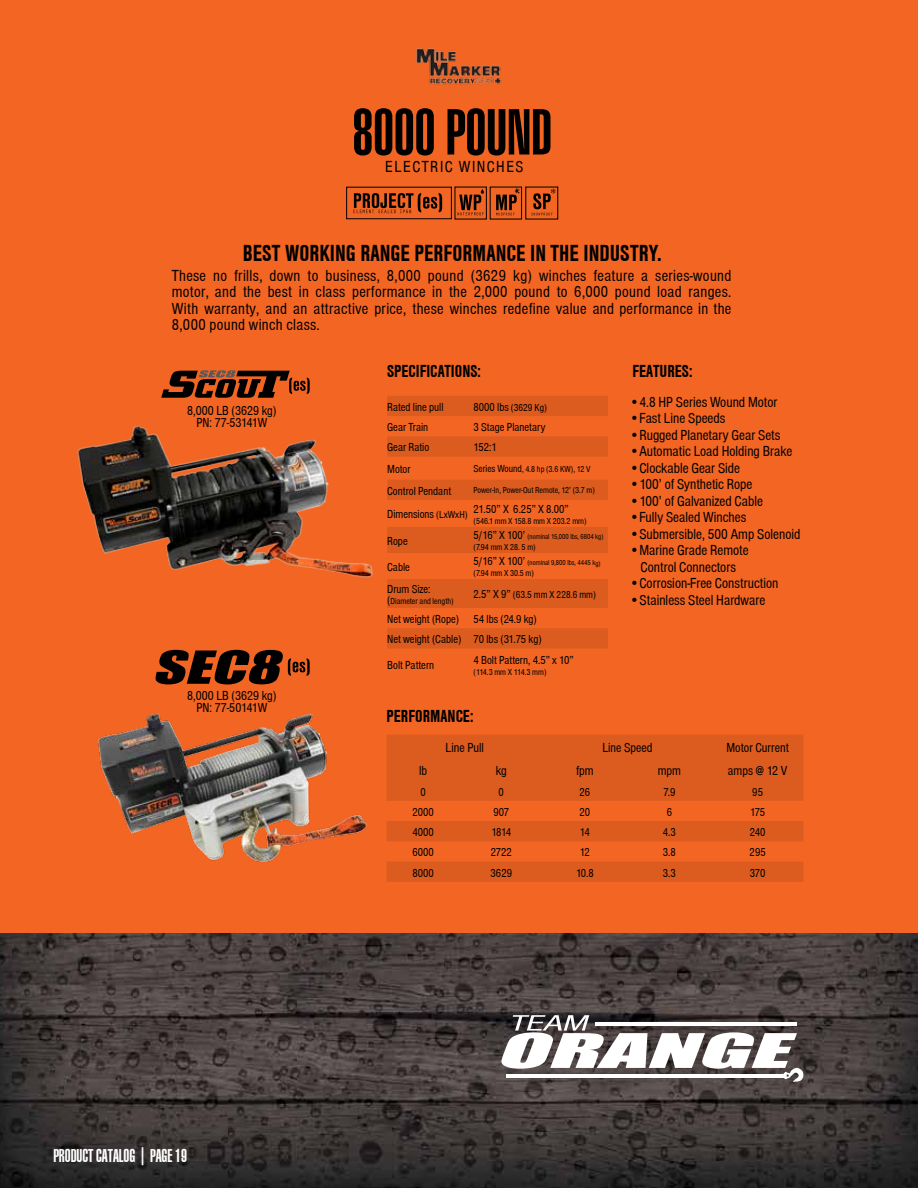
<style>
.page{position:relative;width:918px;height:1188px;background:#fff}
.page>*{position:absolute;margin:0;border:0;box-sizing:border-box;transform-origin:0 0}
.t1{font:900 extra-condensed 63px "Swiss 911 BT";color:#000}
.t2{font:700 condensed 24px "Nimbus San T";color:#000}
.t3{font:700 condensed 18px "Nimbus San T";color:#000}
.t4{font:900 extra-condensed 18px "Swiss 911 BT";color:#fff}
.t5{font:condensed 16.5px/16.5px "Nimbus San T";letter-spacing:.02em;color:#000;text-align:justify}
.t6{font:condensed 15px/16.5px "Nimbus San T";color:#000;text-align:center}
.t7{font:condensed 13.5px/12px "Nimbus San T";color:#000;text-align:center}
.t8{font:condensed 12px/20.2px "Nimbus San T";color:#000}
.t9{font:condensed 10.5px "Nimbus San T";color:#000}
.t10{font:condensed 9px "Nimbus San T";color:#000}
.t11{font:condensed 9px "Nimbus San T";letter-spacing:-.05em;color:#000}
.t12{font:condensed 7.5px "Nimbus San T";color:#000}
.s1{font-size:12px}
.s2{font-size:10.5px}
</style>
<div class="page">
<img style="left:0;top:0;width:918px;height:1188px">
<div style="left:0;top:0;width:917px;height:933px;background:#f26522"></div>
<img style="left:77px;top:425px;width:296px;height:153px">
<svg style="left:387px;top:396px;width:221px;height:252px;fill:#df5d1e"></svg>
<svg style="left:387px;top:735px;width:416px;height:147px;fill:#db5c1e"></svg>
<img style="left:98px;top:713px;width:269px;height:149px">
<div style="left:346px;top:187px;width:106px;height:32px;border:1px solid #000"></div>
<svg style="left:354px;top:193px;width:88px;height:20px"></svg>
<div style="left:490px;top:187px;width:32px;height:32px;border:1px solid #000"></div>
<svg style="left:496px;top:188px;width:24px;height:27px"></svg>
<svg style="left:531px;top:189px;width:24px;height:26px"></svg>
<svg style="left:457px;top:189px;width:27px;height:26px"></svg>
<svg style="left:501px;top:1015px;width:302px;height:67px"></svg>
<hr style="left:595px;top:1022px;width:202px;height:4px;background:#fff">
<hr style="left:507px;top:1074px;width:279px;height:3px;background:#fff">
<svg style="left:161px;top:370px;width:149px;height:28px"></svg>
<svg style="left:155px;top:650px;width:155px;height:34px"></svg>
<img style="left:416px;top:48px;width:86px;height:37px">
<h1 class="t1" style="left:353px;top:98px;width:201px">8000 POUND</h1>
<h3 class="t5" style="left:385px;top:159px;width:19px">Electric</h3>
<h3 class="t5" style="left:459px;top:159px;width:11px">winches</h3>
<h2 class="t2" style="left:243px;top:240px;width:420px">BEST WORKING RANGE PERFORMANCE IN THE INDUSTRY.</h2>
<p class="t5" style="left:172px;top:267px;width:561px">These no frills, down to business, 8,000 pound (3629 kg) winches feature a series-wound motor, and the best in class performance in the 2,000 pound to 6,000 pound load ranges.<br>With warranty, and an attractive price, these winches redefine value and performance in the 8,000 pound winch class.</p>
<h3 class="t3" style="left:387px;top:361px;width:43px">SPECIFICATIONS</h3>
<h3 class="t3" style="left:478px;top:361px;width:5px">:</h3>
<h3 class="t3" style="left:633px;top:361px;width:61px">FEATURES:</h3>
<p class="t6" style="left:629px;top:394px;width:150px">•4.8 HP Series Wound Motor</p>
<p class="t6" style="left:629px;top:410px;width:97px">•Fast Line Speeds</p>
<p class="t6" style="left:629px;top:427px;width:152px">•Rugged Planetary Gear Sets</p>
<p class="t6" style="left:629px;top:443px;width:164px">•Automatic Load Holding Brake</p>
<p class="t6" style="left:629px;top:460px;width:112px">•Clockable Gear Side</p>
<p class="t6" style="left:629px;top:476px;width:125px">•100’ of Synthetic Rope</p>
<p class="t6" style="left:629px;top:493px;width:135px">•100’ of Galvanized Cable</p>
<p class="t6" style="left:629px;top:509px;width:118px">•Fully Sealed Winches</p>
<p class="t6" style="left:629px;top:526px;width:173px">•Submersible, 500 Amp Solenoid</p>
<p class="t6" style="left:629px;top:542px;width:121px">•Marine Grade Remote<br>Control Connectors</p>
<p class="t6" style="left:629px;top:575px;width:151px">•Corrosion-Free Construction</p>
<p class="t6" style="left:629px;top:592px;width:137px">•Stainless Steel Hardware</p>
<p class="t8" style="left:387px;top:397px;width:58px">Rated line pull</p>
<p class="t9" style="left:474px;top:402px;width:75px"><span class="s1">8000 lbs</span> (3629 Kg)</p>
<p class="t8" style="left:387px;top:417px;width:43px">Gear Train</p>
<p class="t8" style="left:474px;top:417px;width:73px">3 Stage Planetary</p>
<p class="t8" style="left:387px;top:437px;width:44px">Gear Ratio</p>
<p class="t8" style="left:474px;top:437px;width:25px">152:1</p>
<p class="t8" style="left:387px;top:459px;width:25px">Motor</p>
<p class="t10" style="left:474px;top:465px;width:118px"><span class="s2">Series Wound</span>, 4.8 hp (3.6 KW), 12 V</p>
<p class="t8" style="left:387px;top:481px;width:66px">Control Pendant</p>
<p class="t10" style="left:474px;top:486px;width:123px">Power-In, Power-Out Remote, 12’ (3.7 m)</p>
<p class="t8" style="left:387px;top:499px;width:183px">Dimensions <sub>(LxWxH)</sub> 21.50” X 6.25” X 8.00”</p>
<p class="t10" style="left:474px;top:516px;width:115px">(546.1 mm X 158.8 mm X 203.2 mm)</p>
<p class="t8" style="left:387px;top:531px;width:22px">Rope</p>
<p class="t7" style="left:187px;top:404px;width:91px">8,000 LB (3629 kg)<br>PN: 77-53141W</p>
<p class="t12" style="left:474px;top:533px;width:131px"><span class="s1">5/16” X 100’</span> (nominal 15,000 lbs, 6804 kg)</p>
<p class="t10" style="left:474px;top:542px;width:64px">(7.94 mm X 28. 5 m)</p>
<p class="t8" style="left:387px;top:557px;width:24px">Cable</p>
<p class="t12" style="left:474px;top:559px;width:129px"><span class="s1">5/16” X 100’</span> (nominal 9,800 lbs, 4445 kg)</p>
<p class="t10" style="left:474px;top:568px;width:62px">(7.94 mm X 30.5 m)</p>
<p class="t8" style="left:387px;top:579px;width:45px">Drum Size:</p>
<p class="t10" style="left:387px;top:596px;width:68px"><span class="s1">(</span>Diameter and length)</p>
<p class="t9" style="left:474px;top:589px;width:124px"><span class="s1">2.5” X 9”</span> (63.5 mm X 228.6 mm)</p>
<p class="t8" style="left:387px;top:609px;width:156px">Net weight (Rope) 54 lbs (24.9 kg)<br>Net weight (Cable) 70 lbs (31.75 kg)</p>
<p class="t8" style="left:387px;top:655px;width:49px">Bolt Pattern</p>
<p class="t8" style="left:474px;top:650px;width:102px">4 Bolt Pattern, 4.5” x 10”</p>
<p class="t11" style="left:474px;top:667px;width:74px">(114.3 mm X 114.3 mm)</p>
<p class="t7" style="left:187px;top:689px;width:91px">8,000 LB (3629 kg)<br>PN: 77-50141W</p>
<h3 class="t4" style="left:53px;top:1146px;width:135px">PRODUCT CATALOG | PAGE 19</h3>
<h3 class="t3" style="left:387px;top:706px;width:53px">PERFORMANCE</h3>
<h3 class="t3" style="left:470px;top:706px;width:5px">:</h3>
<p class="t7" style="left:446px;top:741px;width:40px">Line Pull</p>
<p class="t7" style="left:602px;top:741px;width:52px">Line Speed</p>
<p class="t7" style="left:726px;top:741px;width:64px">Motor Current</p>
<p class="t7" style="left:419px;top:764px;width:10px">lb</p>
<p class="t7" style="left:496px;top:764px;width:13px">kg</p>
<p class="t7" style="left:576px;top:764px;width:19px">fpm</p>
<p class="t7" style="left:658px;top:764px;width:25px">mpm</p>
<p class="t7" style="left:728px;top:764px;width:61px">amps @ 12 V</p>
<p class="t8" style="left:420px;top:782px;width:7px">0</p>
<p class="t8" style="left:499px;top:782px;width:7px">0</p>
<p class="t8" style="left:580px;top:782px;width:12px">26</p>
<p class="t8" style="left:663px;top:782px;width:13px">7.9</p>
<p class="t8" style="left:752px;top:782px;width:12px">95</p>
<p class="t8" style="left:412px;top:802px;width:23px">2000</p>
<p class="t8" style="left:493px;top:802px;width:17px">907</p>
<p class="t8" style="left:580px;top:802px;width:12px">20</p>
<p class="t8" style="left:667px;top:802px;width:7px">6</p>
<p class="t8" style="left:750px;top:802px;width:17px">175</p>
<p class="t8" style="left:412px;top:822px;width:23px">4000</p>
<p class="t8" style="left:491px;top:822px;width:21px">1814</p>
<p class="t8" style="left:580px;top:822px;width:12px">14</p>
<p class="t8" style="left:663px;top:822px;width:15px">4.3</p>
<p class="t8" style="left:750px;top:822px;width:17px">240</p>
<p class="t8" style="left:412px;top:842px;width:23px">6000</p>
<p class="t8" style="left:491px;top:842px;width:23px">2722</p>
<p class="t8" style="left:580px;top:842px;width:12px">12</p>
<p class="t8" style="left:663px;top:842px;width:15px">3.8</p>
<p class="t8" style="left:750px;top:842px;width:18px">295</p>
<p class="t8" style="left:412px;top:863px;width:23px">8000</p>
<p class="t8" style="left:491px;top:863px;width:23px">3629</p>
<p class="t8" style="left:576px;top:863px;width:19px">10.8</p>
<p class="t8" style="left:663px;top:863px;width:15px">3.3</p>
<p class="t8" style="left:750px;top:863px;width:17px">370</p>
</div>
